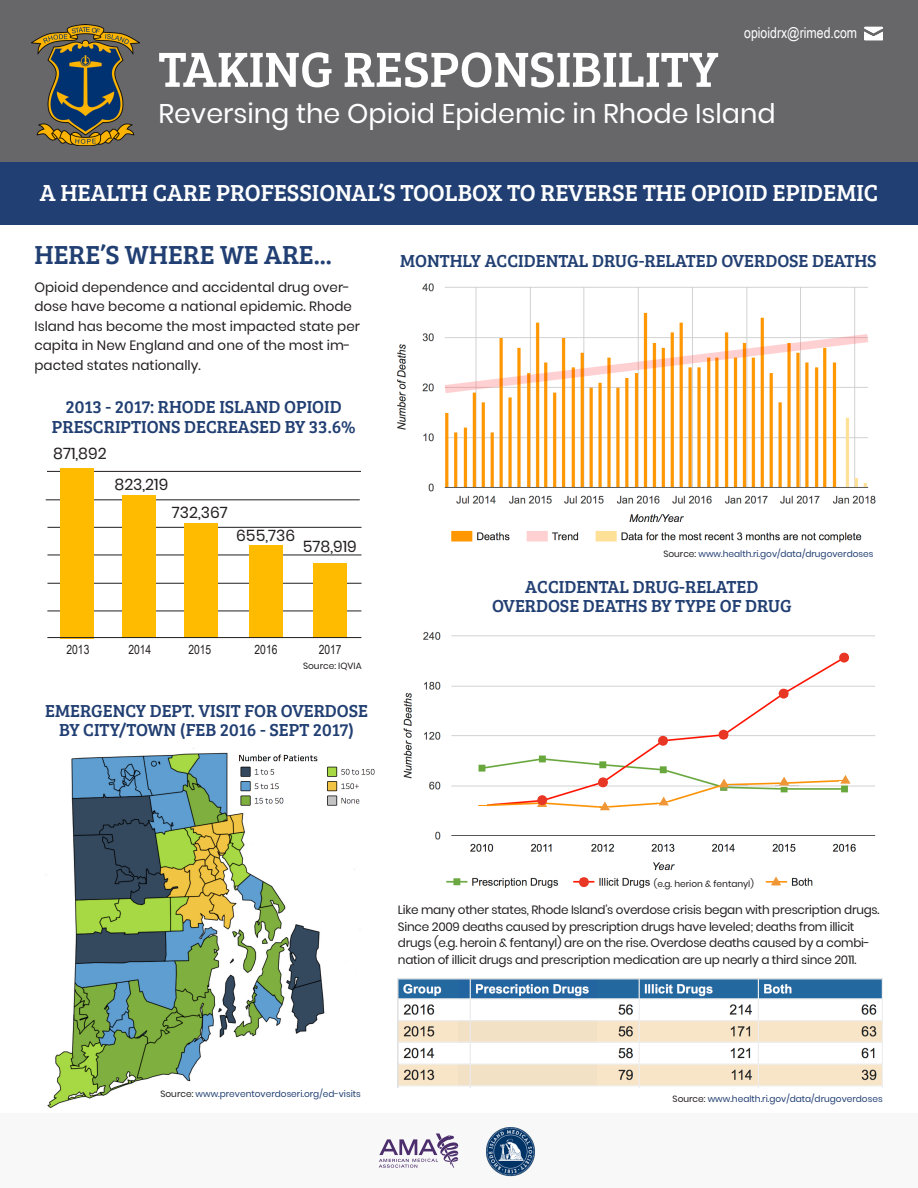
<style>
.page{position:relative;width:918px;height:1188px;background:#fff}
.page>*{position:absolute;margin:0;border:0;box-sizing:border-box;transform-origin:0 0}
.t1{font:51px "Bree Serif";color:#fff}
.t2{font:27px "Poppins";color:#fff}
.t3{font:27px "Bree Serif";color:#213f72}
.t4{font:24px "Bree Serif";color:#fff}
.t5{font:18px/19.5px "Bree Serif";color:#213f72;text-align:center}
.t6{font:15.75px "Poppins";color:#231f20}
.t7{font:15px "Arial Narrow";color:#fff}
.t8{font:13.5px/19.5px "Poppins";color:#231f20}
.t9{font:12.6px "Arial Narrow";color:#231f20}
.t10{font:12px/16.5px "Poppins";letter-spacing:-.02em;color:#231f20}
.t11{font:9px "Poppins";color:#213f72}
.t12{font:9px "Poppins";color:#231f20}
.s1{color:#231f20}
</style>
<div class="page">
<div style="left:0;top:160px;width:918px;height:65px;background:#213f72"></div>
<img style="left:458px;top:978px;width:140px;height:110px">
<img style="left:598px;top:978px;width:124px;height:110px">
<img style="left:722px;top:978px;width:160px;height:110px">
<img style="left:398px;top:978px;width:60px;height:110px">
<img style="left:46px;top:748px;width:329px;height:361px">
<img style="left:422px;top:283px;width:454px;height:260px">
<img style="left:397px;top:344px;width:9px;height:86px">
<div style="left:0;top:1113px;width:918px;height:75px;background:#f8f8f8"></div>
<svg style="left:379px;top:1133px;width:79px;height:35px"></svg>
<img style="left:486px;top:1127px;width:49px;height:50px">
<div style="left:0;top:0;width:918px;height:162px;background:#67676a"></div>
<img style="left:864px;top:26px;width:19px;height:15px">
<img style="left:32px;top:24px;width:107px;height:121px">
<img style="left:423px;top:632px;width:453px;height:239px">
<img style="left:403px;top:692px;width:9px;height:87px">
<div style="left:598px;top:777px;width:10px;height:10px;background:#e83724;border-radius:50%"></div>
<div style="left:658px;top:736px;width:10px;height:10px;background:#e83724;border-radius:50%"></div>
<div style="left:719px;top:730px;width:9px;height:10px;background:#e83724;border-radius:50%"></div>
<div style="left:779px;top:689px;width:10px;height:10px;background:#e83724;border-radius:50%"></div>
<div style="left:839px;top:653px;width:10px;height:10px;background:#e83724;border-radius:50%"></div>
<img style="left:446px;top:877px;width:113px;height:11px">
<img style="left:573px;top:877px;width:77px;height:11px">
<img style="left:765px;top:876px;width:48px;height:10px">
<div style="left:579px;top:877px;width:10px;height:10px;background:#e83724;border-radius:50%"></div>
<hr style="left:474px;top:801px;width:13px;height:4px;background:#fff">
<svg style="left:475px;top:806px;width:12px;height:3px"></svg>
<svg style="left:839px;top:775px;width:12px;height:9px"></svg>
<svg style="left:776px;top:777px;width:23px;height:10px"></svg>
<svg style="left:719px;top:779px;width:29px;height:12px"></svg>
<svg style="left:657px;top:797px;width:12px;height:13px"></svg>
<svg style="left:596px;top:801px;width:14px;height:12px"></svg>
<svg style="left:537px;top:802px;width:10px;height:5px"></svg>
<div style="left:537px;top:795px;width:10px;height:10px;background:#e83724;border-radius:50%"></div>
<hr style="left:764px;top:877px;width:25px;height:4px;background:#fff">
<svg style="left:771px;top:877px;width:10px;height:8px"></svg>
<hr style="left:47px;top:471px;width:314px;height:1px;background:#231f20">
<hr style="left:47px;top:527px;width:315px;height:1px;background:#231f20">
<hr style="left:47px;top:555px;width:315px;height:1px;background:#231f20">
<hr style="left:47px;top:611px;width:314px;height:1px;background:#231f20">
<hr style="left:46px;top:499px;width:314px;height:1px;background:#231f20">
<hr style="left:47px;top:583px;width:315px;height:1px;background:#231f20">
<div style="left:60px;top:468px;width:34px;height:170px;background:#fb0"></div>
<div style="left:122px;top:495px;width:34px;height:143px;background:#fb0"></div>
<div style="left:185px;top:524px;width:33px;height:114px;background:#fb0"></div>
<div style="left:249px;top:545px;width:34px;height:93px;background:#fb0"></div>
<div style="left:313px;top:564px;width:34px;height:74px;background:#fb0"></div>
<hr style="left:47px;top:637px;width:314px;height:1px;background:#231f20">
<p class="t7" style="left:744px;top:21px;width:114px">opioidrx@rimed.com</p>
<p class="t1" style="left:158px;top:32px;width:562px">TAKING RESPONSIBILITY</p>
<p class="t2" style="left:158px;top:97px;width:619px">Reversing the Opioid Epidemic in Rhode Island</p>
<p class="t4" style="left:40px;top:175px;width:840px">A HEALTH CARE PROFESSIONAL’S TOOLBOX TO REVERSE THE OPIOID EPIDEMIC</p>
<p class="t3" style="left:34px;top:235px;width:299px">HERE’S WHERE WE ARE...</p>
<p class="t8" style="left:34px;top:277px;width:327px">Opioid dependence and accidental drug over&shy;dose have become a national epidemic. Rhode Island has become the most impacted state per capita in New England and one of the most im&shy;pacted states nationally.</p>
<p class="t5" style="left:66px;top:396px;width:278px">2013 - 2017: RHODE ISLAND OPIOID</p>
<p class="t5" style="left:52px;top:416px;width:305px">PRESCRIPTIONS DECREASED BY 33.6%</p>
<p class="t6" style="left:53px;top:444px;width:55px">871,892</p>
<p class="t6" style="left:115px;top:475px;width:55px">823,219</p>
<p class="t6" style="left:172px;top:503px;width:57px">732,367</p>
<p class="t6" style="left:236px;top:527px;width:60px">655,736</p>
<p class="t6" style="left:303px;top:537px;width:55px">578,919</p>
<p class="t9" style="left:67px;top:640px;width:24px">2013</p>
<p class="t9" style="left:128px;top:640px;width:24px">2014</p>
<p class="t9" style="left:188px;top:640px;width:24px">2015</p>
<p class="t9" style="left:255px;top:640px;width:24px">2016</p>
<p class="t9" style="left:319px;top:640px;width:24px">2017</p>
<p class="t12" style="left:303px;top:661px;width:60px">Source: IQVIA</p>
<p class="t5" style="left:45px;top:700px;width:324px">EMERGENCY DEPT. VISIT FOR OVERDOSE<br>BY CITY/TOWN (FEB 2016 - SEPT 2017)</p>
<p class="t5" style="left:400px;top:251px;width:478px">MONTHLY ACCIDENTAL DRUG-RELATED OVERDOSE DEATHS</p>
<p class="t11" style="left:663px;top:549px;width:212px"><span class="s1">Source:</span> www.health.ri.gov/data/drugoverdoses</p>
<p class="t5" style="left:525px;top:576px;width:235px">ACCIDENTAL DRUG-RELATED</p>
<p class="t5" style="left:492px;top:595px;width:301px">OVERDOSE DEATHS BY TYPE OF DRUG</p>
<p class="t12" style="left:654px;top:878px;width:101px">(e.g. herion &amp; fentanyl)</p>
<p class="t10" style="left:398px;top:902px;width:483px">Like many other states, Rhode Island’s overdose crisis began with prescription drugs.<br>Since 2009 deaths caused by prescription drugs have leveled; deaths from illicit drugs (e.g. heroin &amp; fentanyl) are on the rise. Overdose deaths caused by a combi&shy;nation of illicit drugs and prescription medication are up nearly a third since 2011.</p>
<p class="t11" style="left:160px;top:1089px;width:202px"><span class="s1">Source:</span> www.preventoverdoseri.org/ed-visits</p>
<p class="t11" style="left:673px;top:1093px;width:212px"><span class="s1">Source:</span> www.health.ri.gov/data/drugoverdoses</p>
</div>
